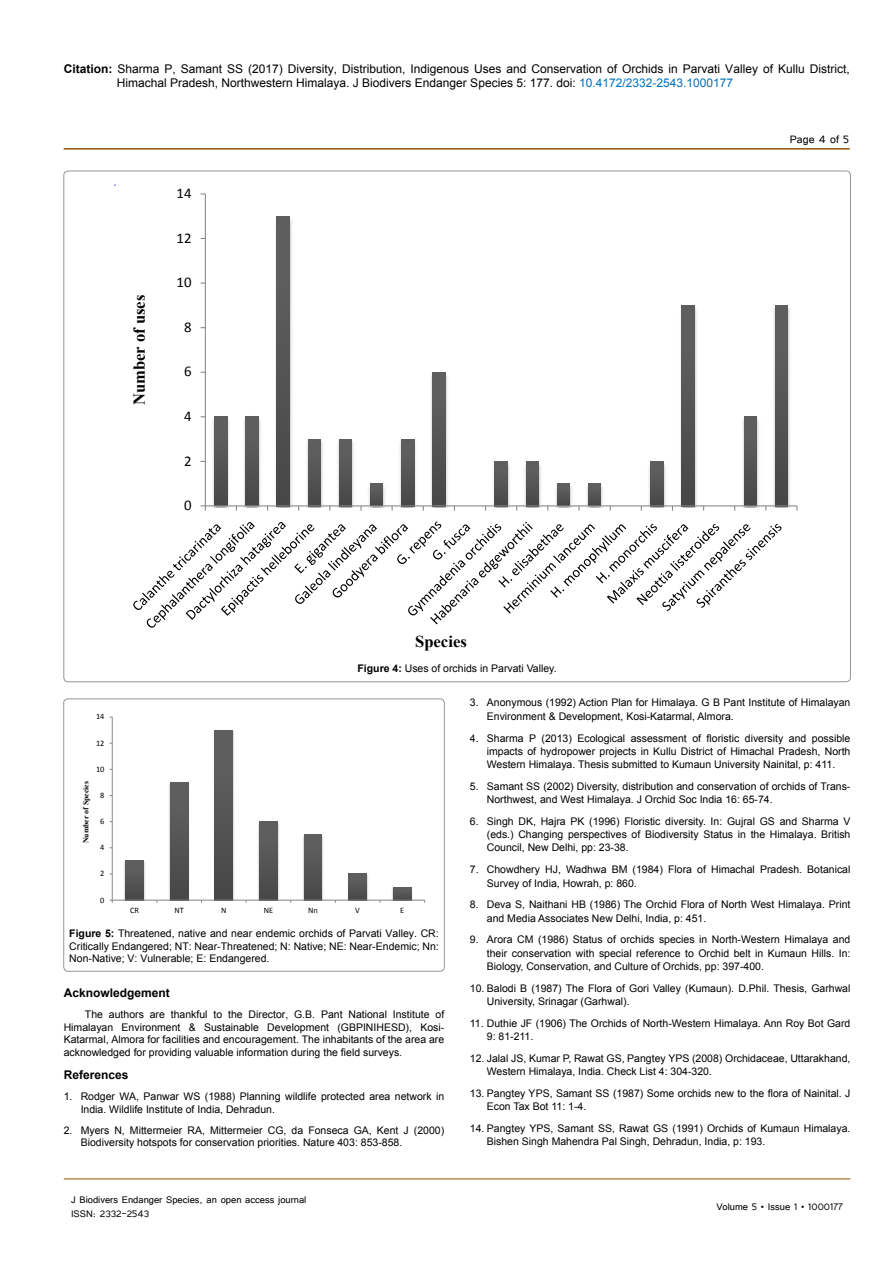
<style>
.page{position:relative;width:893px;height:1263px;background:#fff}
.page>*{position:absolute;margin:0;border:0;box-sizing:border-box;transform-origin:0 0}
.t1{font:700 16.65px "Times New Roman";color:#000}
.t2{font:14.85px "Calibri";color:#000}
.t3{font:13.5px "Tunga";color:#000}
.t4{font:12px/14.4px "Arial";color:#000}
.t5{font:12px/14.4px "Tunga";color:#000}
.t6{font:700 12px "Arial";color:#000}
.t7{font:10.5px/13.2px "Arial";color:#000}
.t8{font:8.25px "Calibri";color:#000}
.t9{font:700 7.8px "Times New Roman";color:#000}
.s1{font-weight:700}
.s2{color:#0072bc}
</style>
<div class="page">
<hr style="left:64px;top:148px;width:786px;height:2px;background:#905501">
<hr style="left:64px;top:1179px;width:786px;height:1px;background:#905501">
<img style="left:210px;top:416px;width:22px;height:91px">
<img style="left:241px;top:416px;width:22px;height:91px">
<img style="left:272px;top:216px;width:22px;height:291px">
<img style="left:303px;top:441px;width:22px;height:66px">
<img style="left:334px;top:441px;width:23px;height:66px">
<img style="left:365px;top:483px;width:23px;height:24px">
<img style="left:397px;top:439px;width:22px;height:68px">
<img style="left:428px;top:372px;width:22px;height:135px">
<img style="left:490px;top:461px;width:22px;height:46px">
<img style="left:521px;top:464px;width:22px;height:43px">
<img style="left:552px;top:483px;width:23px;height:24px">
<img style="left:584px;top:483px;width:22px;height:24px">
<img style="left:646px;top:461px;width:22px;height:46px">
<img style="left:677px;top:305px;width:22px;height:202px">
<img style="left:739px;top:416px;width:22px;height:91px">
<img style="left:770px;top:308px;width:22px;height:199px">
<div style="left:215px;top:417px;width:12px;height:89px;background:#555"></div>
<div style="left:246px;top:417px;width:12px;height:89px;background:#555"></div>
<svg style="left:277px;top:216px;width:12px;height:289px;background:#545454"></svg>
<svg style="left:308px;top:439px;width:13px;height:66px"></svg>
<svg style="left:339px;top:439px;width:13px;height:66px"></svg>
<div style="left:370px;top:484px;width:13px;height:22px;background:#555"></div>
<svg style="left:402px;top:439px;width:12px;height:66px"></svg>
<svg style="left:433px;top:372px;width:12px;height:133px;background:#545454"></svg>
<svg style="left:495px;top:461px;width:12px;height:44px"></svg>
<svg style="left:526px;top:461px;width:13px;height:44px"></svg>
<div style="left:557px;top:484px;width:13px;height:22px;background:#555"></div>
<div style="left:588px;top:484px;width:13px;height:22px;background:#555"></div>
<svg style="left:651px;top:461px;width:12px;height:44px"></svg>
<svg style="left:682px;top:305px;width:12px;height:200px;background:#545454"></svg>
<div style="left:744px;top:417px;width:13px;height:89px;background:#555"></div>
<svg style="left:775px;top:305px;width:13px;height:200px;background:#545454"></svg>
<hr style="left:205px;top:194px;width:1px;height:312px;background:#868686">
<hr style="left:205px;top:505px;width:592px;height:1px;background:#868686">
<svg style="left:201px;top:505px;width:5px;height:6px"></svg>
<svg style="left:133px;top:521px;width:648px;height:107px"></svg>
<div style="left:64px;top:699px;width:380px;height:272px;border:1px solid #939598;border-radius:4px"></div>
<img style="left:123px;top:860px;width:23px;height:40px">
<img style="left:167px;top:782px;width:24px;height:118px">
<img style="left:212px;top:730px;width:23px;height:170px">
<img style="left:257px;top:821px;width:23px;height:79px">
<img style="left:301px;top:834px;width:24px;height:66px">
<img style="left:346px;top:873px;width:23px;height:27px">
<img style="left:391px;top:887px;width:23px;height:13px">
<div style="left:126px;top:861px;width:17px;height:39px;background:linear-gradient(to bottom,#626262,#484848)"></div>
<div style="left:170px;top:782px;width:18px;height:118px;background:linear-gradient(to bottom,#626262,#484848)"></div>
<div style="left:215px;top:730px;width:18px;height:170px;background:linear-gradient(to bottom,#626262,#484848)"></div>
<div style="left:259px;top:822px;width:18px;height:78px;background:linear-gradient(to bottom,#626262,#484848)"></div>
<div style="left:304px;top:835px;width:18px;height:65px;background:#555"></div>
<div style="left:349px;top:874px;width:18px;height:26px;background:#555"></div>
<div style="left:393px;top:887px;width:18px;height:13px;background:#575757"></div>
<hr style="left:112px;top:717px;width:1px;height:183px;background:#868686">
<hr style="left:112px;top:900px;width:313px;height:1px;background:#868686">
<p class="t4" style="left:117px;top:61px;width:734px;text-indent:-53px"><span class="s1">Citation:</span> Sharma P, Samant SS (2017) Diversity, Distribution, Indigenous Uses and Conservation of Orchids in Parvati Valley of Kullu District,<br>Himachal Pradesh, Northwestern Himalaya. J Biodivers Endanger Species 5: 177. doi: <span class="s2">10.4172/2332-2543.1000177</span></p>
<h1 class="t1" style="left:128px;top:405px;width:112px;rotate:-90deg">Number of uses</h1>
<h2 class="t2" style="left:177px;top:184px;width:17px">14</h2>
<h2 class="t2" style="left:177px;top:228px;width:17px">12</h2>
<h2 class="t2" style="left:177px;top:273px;width:17px">10</h2>
<h2 class="t2" style="left:184px;top:318px;width:9px">8</h2>
<h2 class="t2" style="left:184px;top:362px;width:9px">6</h2>
<h2 class="t2" style="left:184px;top:407px;width:9px">4</h2>
<h2 class="t2" style="left:184px;top:451px;width:9px">2</h2>
<h2 class="t2" style="left:184px;top:496px;width:9px">0</h2>
<h1 class="t1" style="left:415px;top:630px;width:53px">Species</h1>
<p class="t7" style="left:357px;top:661px;width:201px"><span class="s1">Figure 4:</span> Uses of orchids in Parvati Valley.</p>
<p class="t3" style="left:790px;top:131px;width:61px">Page 4 of 5</p>
<p class="t8" style="left:96px;top:711px;width:10px">14</p>
<p class="t8" style="left:96px;top:738px;width:10px">12</p>
<p class="t8" style="left:96px;top:764px;width:10px">10</p>
<p class="t9" style="left:80px;top:843px;width:64px;rotate:-90deg">Number of Species</p>
<p class="t8" style="left:100px;top:790px;width:6px">8</p>
<p class="t8" style="left:100px;top:816px;width:6px">6</p>
<p class="t8" style="left:100px;top:842px;width:6px">4</p>
<p class="t8" style="left:100px;top:868px;width:6px">2</p>
<p class="t8" style="left:100px;top:894px;width:6px">0</p>
<p class="t8" style="left:130px;top:905px;width:10px">CR</p>
<p class="t8" style="left:174px;top:905px;width:11px">NT</p>
<p class="t8" style="left:221px;top:905px;width:7px">N</p>
<p class="t8" style="left:264px;top:905px;width:11px">NE</p>
<p class="t8" style="left:308px;top:905px;width:11px">Nn</p>
<p class="t8" style="left:355px;top:905px;width:6px">V</p>
<p class="t8" style="left:400px;top:905px;width:6px">E</p>
<p class="t7" style="left:69px;top:927px;width:371px;line-height:12.6px;text-align:justify"><span class="s1">Figure 5:</span> Threatened, native and near endemic orchids of Parvati Valley. CR:<br>Critically Endangered; NT: Near-Threatened; N: Native; NE: Near-Endemic; Nn:<br>Non-Native; V: Vulnerable; E: Endangered.</p>
<p class="t6" style="left:64px;top:985px;width:108px">Acknowledgement</p>
<p class="t7" style="left:64px;top:1008px;width:382px;line-height:12.6px;text-align:justify;text-indent:21px">The authors are thankful to the Director, G.B. Pant National Institute of Himalayan Environment &amp; Sustainable Development (GBPINIHESD), Kosi-Katarmal, Almora for facilities and encouragement. The inhabitants of the area are acknowledged for providing valuable information during the field surveys.</p>
<p class="t6" style="left:64px;top:1066px;width:66px">References</p>
<p class="t7" style="left:81px;top:1090px;width:365px;line-height:12.6px;text-indent:-17px">1. Rodger WA, Panwar WS (1988) Planning wildlife protected area network in<br>India. Wildlife Institute of India, Dehradun.</p>
<p class="t7" style="left:81px;top:1124px;width:365px;line-height:12.6px;text-indent:-17px">2. Myers N, Mittermeier RA, Mittermeier CG, da Fonseca GA, Kent J (2000)<br>Biodiversity hotspots for conservation priorities. Nature 403: 853-858.</p>
<p class="t7" style="left:487px;top:696px;width:365px;text-indent:-17px">3. Anonymous (1992) Action Plan for Himalaya. G B Pant Institute of Himalayan<br>Environment &amp; Development, Kosi-Katarmal, Almora.</p>
<p class="t7" style="left:487px;top:731px;width:365px;text-align:justify;text-indent:-17px">4. Sharma P (2013) Ecological assessment of floristic diversity and possible impacts of hydropower projects in Kullu District of Himachal Pradesh, North Western Himalaya. Thesis submitted to Kumaun University Nainital, p: 411.</p>
<p class="t7" style="left:487px;top:780px;width:365px;text-indent:-17px">5. Samant SS (2002) Diversity, distribution and conservation of orchids of Trans-<br>Northwest, and West Himalaya. J Orchid Soc India 16: 65-74.</p>
<p class="t7" style="left:487px;top:815px;width:365px;text-align:justify;text-indent:-17px">6. Singh DK, Hajra PK (1996) Floristic diversity. In: Gujral GS and Sharma V (eds.) Changing perspectives of Biodiversity Status in the Himalaya. British Council, New Delhi, pp: 23-38.</p>
<p class="t7" style="left:487px;top:863px;width:365px;text-indent:-17px">7. Chowdhery HJ, Wadhwa BM (1984) Flora of Himachal Pradesh. Botanical<br>Survey of India, Howrah, p: 860.</p>
<p class="t7" style="left:487px;top:898px;width:365px;text-indent:-17px">8. Deva S, Naithani HB (1986) The Orchid Flora of North West Himalaya. Print and Media Associates New Delhi, India, p: 451.</p>
<p class="t7" style="left:487px;top:933px;width:365px;text-align:justify;text-indent:-17px">9. Arora CM (1986) Status of orchids species in North-Western Himalaya and their conservation with special reference to Orchid belt in Kumaun Hills. In:<br>Biology, Conservation, and Culture of Orchids, pp: 397-400.</p>
<p class="t7" style="left:487px;top:981px;width:365px;text-indent:-17px">10. Balodi B (1987) The Flora of Gori Valley (Kumaun). D.Phil. Thesis, Garhwal<br>University, Srinagar (Garhwal).</p>
<p class="t7" style="left:487px;top:1016px;width:365px;text-indent:-17px">11. Duthie JF (1906) The Orchids of North-Western Himalaya. Ann Roy Bot Gard<br>9: 81-211.</p>
<p class="t7" style="left:487px;top:1051px;width:365px;text-indent:-17px">12. Jalal JS, Kumar P, Rawat GS, Pangtey YPS (2008) Orchidaceae, Uttarakhand,<br>Western Himalaya, India. Check List 4: 304-320.</p>
<p class="t7" style="left:487px;top:1087px;width:365px;text-indent:-17px">13. Pangtey YPS, Samant SS (1987) Some orchids new to the flora of Nainital. J<br>Econ Tax Bot 11: 1-4.</p>
<p class="t7" style="left:487px;top:1122px;width:365px;text-indent:-17px">14. Pangtey YPS, Samant SS, Rawat GS (1991) Orchids of Kumaun Himalaya.<br>Bishen Singh Mahendra Pal Singh, Dehradun, India, p: 193.</p>
<p class="t5" style="left:71px;top:1191px;width:237px">J Biodivers Endanger Species, an open access journal<br>ISSN: 2332-2543</p>
<p class="t5" style="left:716px;top:1199px;width:128px">Volume 5 • Issue 1 • 1000177</p>
</div>
